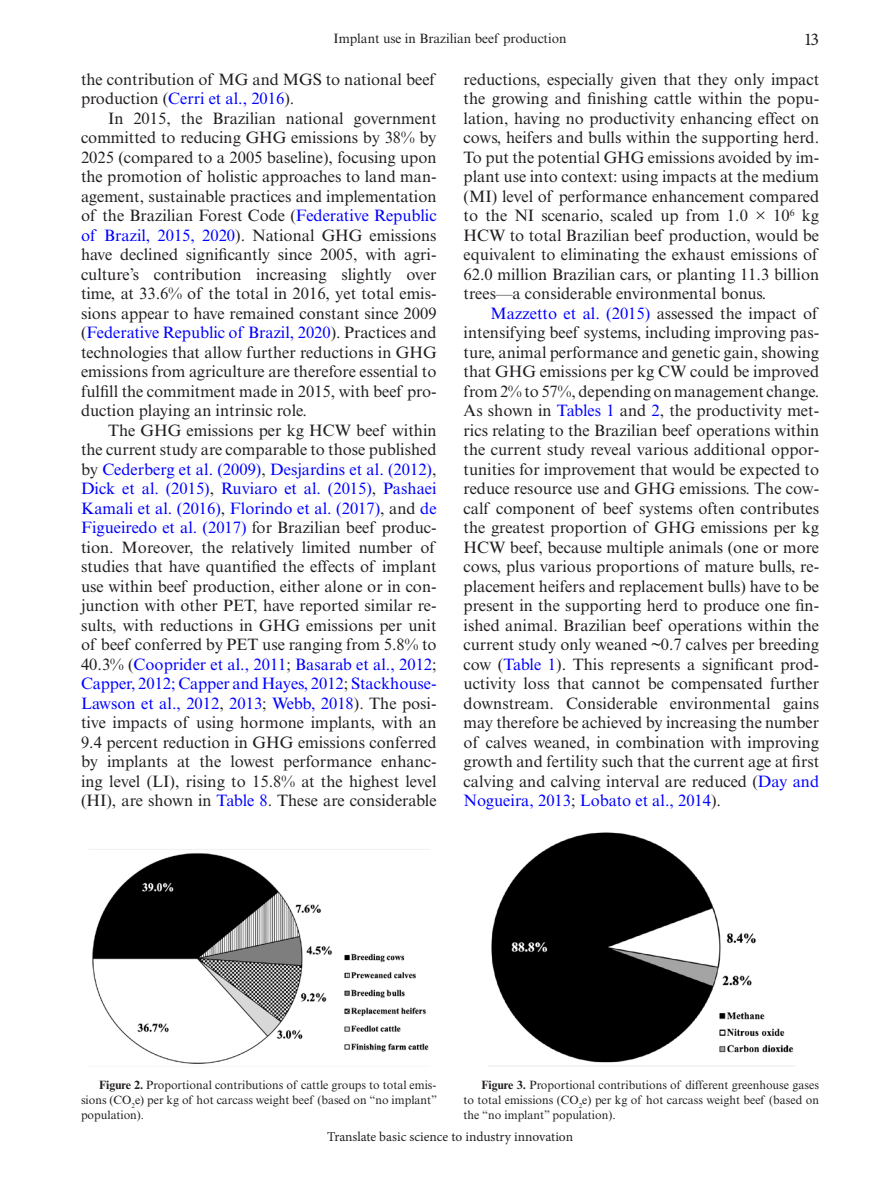
<style>
.page{position:relative;width:891px;height:1188px;background:#fff}
.page>*{position:absolute;margin:0;border:0;box-sizing:border-box;transform-origin:0 0}
.t1{font:18px "Minion Pro";color:#231f20}
.t2{font:16.5px/19.5px "Times New Roman MT Std";color:#231f20;text-align:justify}
.t3{font:13.5px "Minion Pro";color:#231f20}
.t4{font:13.5px "Times New Roman MT Std";color:#231f20}
.t5{font:12px/15px "Times New Roman MT Std";color:#231f20;text-align:justify}
.s1{color:#00f}
.s2{font-weight:700}
</style>
<div class="page">
<img style="left:88px;top:849px;width:342px;height:215px">
<img style="left:488px;top:832px;width:307px;height:234px">
<p class="t4" style="left:333px;top:30px;width:235px">Implant use in Brazilian beef production</p>
<p class="t1" style="left:804px;top:27px;width:17px">13</p>
<p class="t2" style="left:81px;top:69px;width:356px">the contribution of MG and MGS to national beef production (<span class="s1">Cerri et al., 2016</span>).</p>
<p class="t2" style="left:81px;top:108px;width:357px;text-indent:27px">In 2015, the Brazilian national government committed to reducing GHG emissions by 38% by 2025 (compared to a 2005 baseline), focusing upon the promotion of holistic approaches to land man&shy;agement, sustainable practices and implementation of the Brazilian Forest Code (<span class="s1">Federative Republic of Brazil, 2015, 2020</span>). National GHG emissions have declined significantly since 2005, with agri&shy;culture’s contribution increasing slightly over time, at 33.6% of the total in 2016, yet total emis&shy;sions appear to have remained constant since 2009 (<span class="s1">Federative Republic of Brazil, 2020</span>). Practices and technologies that allow further reductions in GHG emissions from agriculture are therefore essential to fulfill the commitment made in 2015, with beef pro&shy;duction playing an intrinsic role.</p>
<p class="t2" style="left:81px;top:420px;width:357px;text-indent:27px">The GHG emissions per kg HCW beef within the current study are comparable to those published by <span class="s1">Cederberg et al. (2009)</span>, <span class="s1">Desjardins et al. (2012)</span>, <span class="s1">Dick et al. (2015)</span>, <span class="s1">Ruviaro et al. (2015)</span>, <span class="s1">Pashaei Kamali et al. (2016)</span>, <span class="s1">Florindo et al. (2017)</span>, and <span class="s1">de Figueiredo et al. (2017)</span> for Brazilian beef produc&shy;tion. Moreover, the relatively limited number of studies that have quantified the effects of implant use within beef production, either alone or in con&shy;junction with other PET, have reported similar re&shy;sults, with reductions in GHG emissions per unit of beef conferred by PET use ranging from 5.8% to 40.3% (<span class="s1">Cooprider et al., 2011</span>; <span class="s1">Basarab et al., 2012</span>; <span class="s1">Capper, 2012; Capper and Hayes, 2012</span>; <span class="s1">Stackhouse-Lawson et al., 2012</span>, <span class="s1">2013</span>; <span class="s1">Webb, 2018</span>). The posi&shy;tive impacts of using hormone implants, with an 9.4 percent reduction in GHG emissions conferred by implants at the lowest performance enhanc&shy;ing level (LI), rising to 15.8% at the highest level (HI), are shown in <span class="s1">Table 8</span>. These are considerable</p>
<p class="t2" style="left:464px;top:69px;width:357px">reductions, especially given that they only impact the growing and finishing cattle within the popu&shy;lation, having no productivity enhancing effect on cows, heifers and bulls within the supporting herd.<br>To put the potential GHG emissions avoided by im&shy;plant use into context: using impacts at the medium (MI) level of performance enhancement compared to the NI scenario, scaled up from 1.0 × 10<sup>6</sup> kg HCW to total Brazilian beef production, would be equivalent to eliminating the exhaust emissions of 62.0 million Brazilian cars, or planting 11.3 billion trees—a considerable environmental bonus.</p>
<p class="t2" style="left:464px;top:303px;width:357px;text-indent:27px"><span class="s1">Mazzetto et al. (2015)</span> assessed the impact of intensifying beef systems, including improving pas&shy;ture, animal performance and genetic gain, showing that GHG emissions per kg CW could be improved from 2% to 57%, depending on management change.<br>As shown in <span class="s1">Tables 1</span> and <span class="s1">2</span>, the productivity met&shy;rics relating to the Brazilian beef operations within the current study reveal various additional oppor&shy;tunities for improvement that would be expected to reduce resource use and GHG emissions. The cow&shy;calf component of beef systems often contributes the greatest proportion of GHG emissions per kg HCW beef, because multiple animals (one or more cows, plus various proportions of mature bulls, re&shy;placement heifers and replacement bulls) have to be present in the supporting herd to produce one fin&shy;ished animal. Brazilian beef operations within the current study only weaned ~0.7 calves per breeding cow (<span class="s1">Table 1</span>). This represents a significant prod&shy;uctivity loss that cannot be compensated further downstream. Considerable environmental gains may therefore be achieved by increasing the number of calves weaned, in combination with improving growth and fertility such that the current age at first calving and calving interval are reduced (<span class="s1">Day and Nogueira, 2013</span>; <span class="s1">Lobato et al., 2014</span>).</p>
<p class="t5" style="left:81px;top:1078px;width:358px;text-indent:18px"><span class="s2">Figure 2.</span> Proportional contributions of cattle groups to total emis&shy;sions (CO<sub>2</sub>e) per kg of hot carcass weight beef (based on “no implant” population).</p>
<p class="t5" style="left:463px;top:1078px;width:357px;text-indent:18px"><span class="s2">Figure 3.</span> Proportional contributions of different greenhouse gases to total emissions (CO<sub>2</sub>e) per kg of hot carcass weight beef (based on the “no implant” population).</p>
<p class="t3" style="left:327px;top:1128px;width:247px">Translate basic science to industry innovation</p>
</div>
